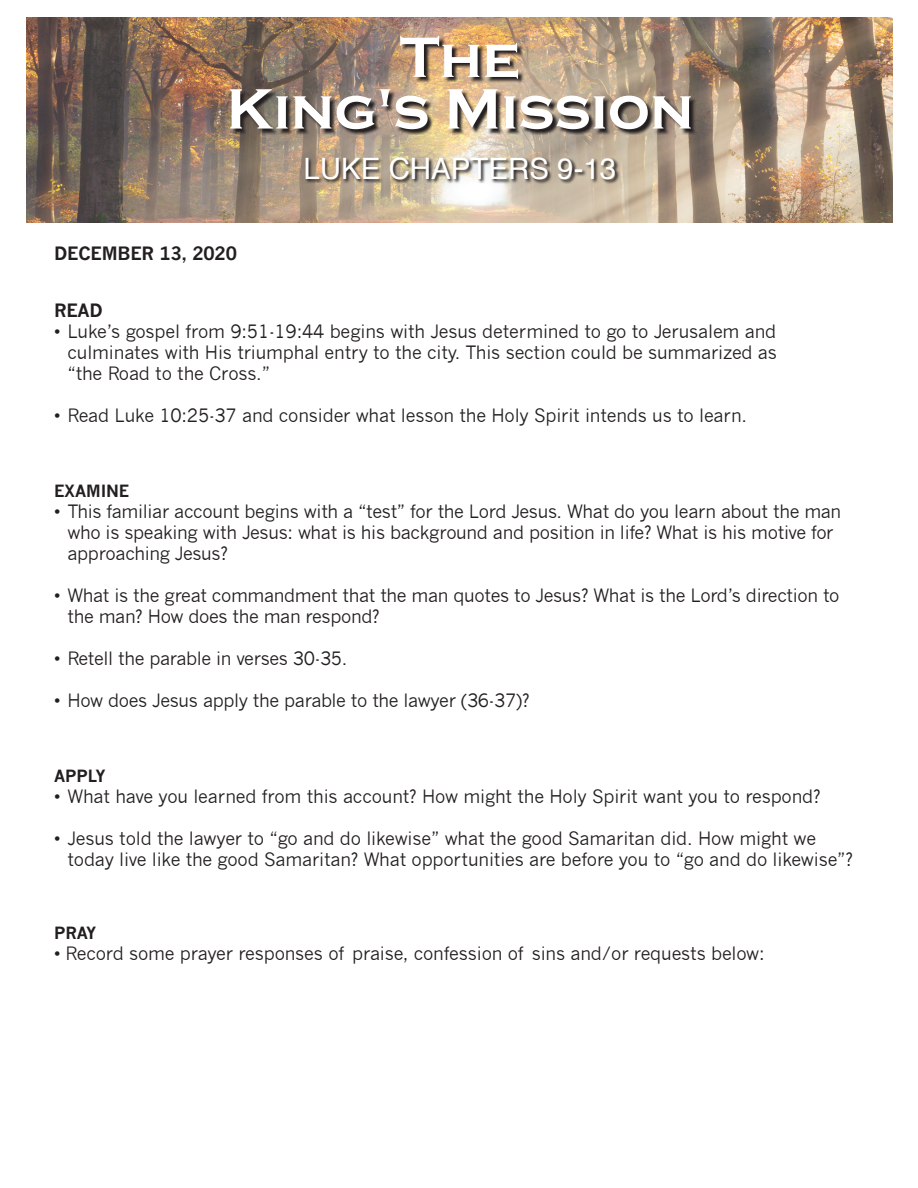
<style>
.page{position:relative;width:918px;height:1188px;background:#fff}
.page>*{position:absolute;margin:0;border:0;box-sizing:border-box;transform-origin:0 0}
.t1{font:700 58.95px/51.6px "Copperplate Gothic";color:#fff;text-align:center}
.t2{font:29.4px "Helvetica";color:#fff}
.t3{font:18px/21px "News Gothic";letter-spacing:-.02em;color:#231f20}
.t4{font:700 18px "News Gothic";letter-spacing:-.01em;color:#231f20}
.t5{font:700 16.5px "News Gothic";letter-spacing:-.01em;color:#231f20}
</style>
<div class="page">
<img style="left:26px;top:17px;width:866px;height:206px">
<img style="left:230px;top:36px;width:467px;height:99px">
<img style="left:305px;top:157px;width:315px;height:27px">
<h1 class="t1" style="left:226px;top:32px;width:469px">The<br>King's Mission</h1>
<h2 class="t2" style="left:304px;top:146px;width:314px">LUKE CHAPTERS 9-13</h2>
<p class="t4" style="left:54px;top:243px;width:184px">DECEMBER 13, 2020</p>
<p class="t4" style="left:54px;top:300px;width:50px">READ</p>
<p class="t3" style="left:68px;top:321px;width:711px;text-align:justify;text-indent:-14px">• Luke’s gospel from 9:51-19:44 begins with Jesus determined to go to Jerusalem and culminates with His triumphal entry to the city. This section could be summarized as “the Road to the Cross.”</p>
<p class="t3" style="left:54px;top:405px;width:695px">• Read Luke 10:25-37 and consider what lesson the Holy Spirit intends us to learn.</p>
<p class="t5" style="left:54px;top:481px;width:77px">EXAMINE</p>
<p class="t3" style="left:68px;top:501px;width:775px;text-indent:-14px">• This familiar account begins with a “test” for the Lord Jesus. What do you learn about the man who is speaking with Jesus: what is his background and position in life? What is his motive for approaching Jesus?</p>
<p class="t3" style="left:68px;top:585px;width:774px;text-indent:-14px">• What is the great commandment that the man quotes to Jesus? What is the Lord’s direction to the man? How does the man respond?</p>
<p class="t3" style="left:54px;top:648px;width:295px">• Retell the parable in verses 30-35.</p>
<p class="t3" style="left:54px;top:690px;width:477px">• How does Jesus apply the parable to the lawyer (36-37)?</p>
<p class="t5" style="left:54px;top:766px;width:53px">APPLY</p>
<p class="t3" style="left:54px;top:786px;width:768px">• What have you learned from this account? How might the Holy Spirit want you to respond?</p>
<p class="t3" style="left:68px;top:828px;width:787px;text-indent:-14px">• Jesus told the lawyer to “go and do likewise” what the good Samaritan did. How might we today live like the good Samaritan? What opportunities are before you to “go and do likewise”?</p>
<p class="t5" style="left:54px;top:923px;width:44px">PRAY</p>
<p class="t3" style="left:54px;top:943px;width:712px">• Record some prayer responses of praise, confession of sins and/or requests below:</p>
</div>
